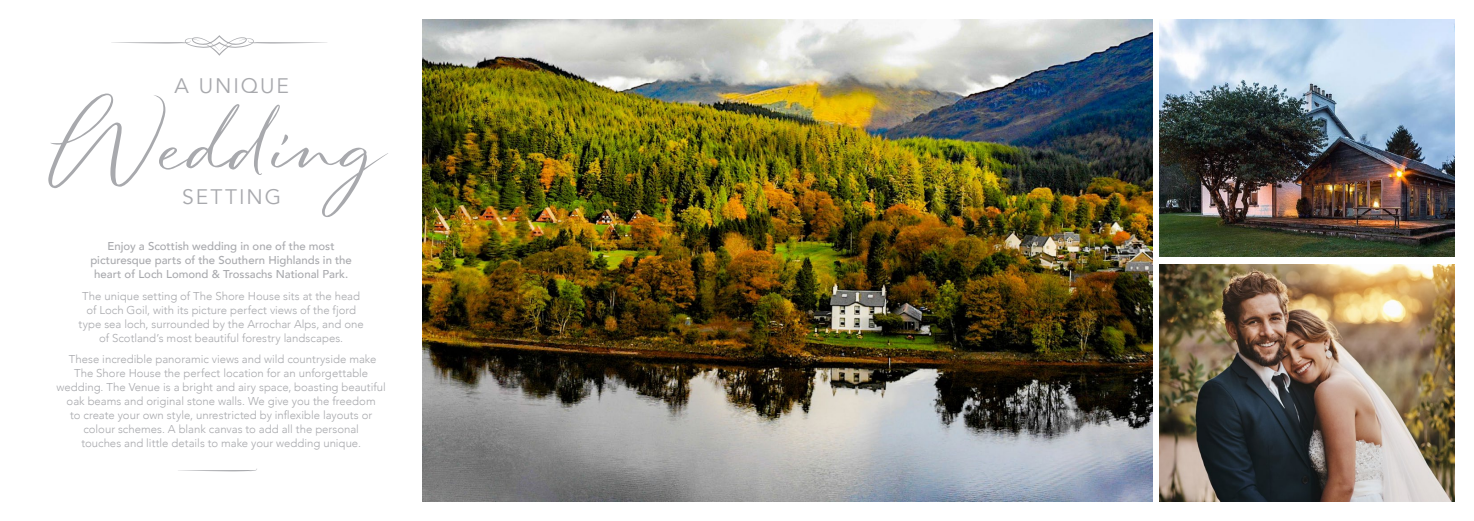
<style>
.page{position:relative;width:1474px;height:521px;background:#fff}
.page>*{position:absolute;margin:0;border:0;box-sizing:border-box;transform-origin:0 0}
.t1{font:60.38px "Parlare";color:#a8a9ad}
.t2{font:21px "Avenir";letter-spacing:.09em;color:#a8a9ad}
.t3{font:300 11.38px/14px "Avenir";color:#a8a9ad;text-align:center}
.t4{font:500 11.38px/14px "Avenir";color:#a8a9ad;text-align:center}
</style>
<div class="page">
<img style="left:422px;top:20px;width:730px;height:481px">
<img style="left:1159px;top:264px;width:294px;height:237px">
<svg style="left:111px;top:35px;width:216px;height:21px"></svg>
<svg style="left:178px;top:468px;width:79px;height:3px"></svg>
<img style="left:1159px;top:20px;width:294px;height:237px">
<p class="t2" style="left:174px;top:73px;width:116px">A UNIQUE</p>
<p class="t1" style="left:57px;top:113px;width:327px">Wedding</p>
<p class="t4" style="left:90px;top:239px;width:263px">Enjoy a Scottish wedding in one of the most picturesque parts of the Southern Highlands in the heart of Loch Lomond &amp; Trossachs National Park.</p>
<p class="t3" style="left:79px;top:289px;width:287px">The unique setting of The Shore House sits at the head of Loch Goil, with its picture perfect views of the fjord type sea loch, surrounded by the Arrochar Alps, and one of Scotland’s most beautiful forestry landscapes.</p>
<p class="t3" style="left:56px;top:352px;width:331px">These incredible panoramic views and wild countryside make The Shore House the perfect location for an unforgettable wedding. The Venue is a bright and airy space, boasting beautiful oak beams and original stone walls. We give you the freedom<br>to create your own style, unrestricted by inflexible layouts or colour schemes. A blank canvas to add all the personal<br>touches and little details to make your wedding unique.</p>
<p class="t2" style="left:182px;top:185px;width:100px">SETTING</p>
</div>
